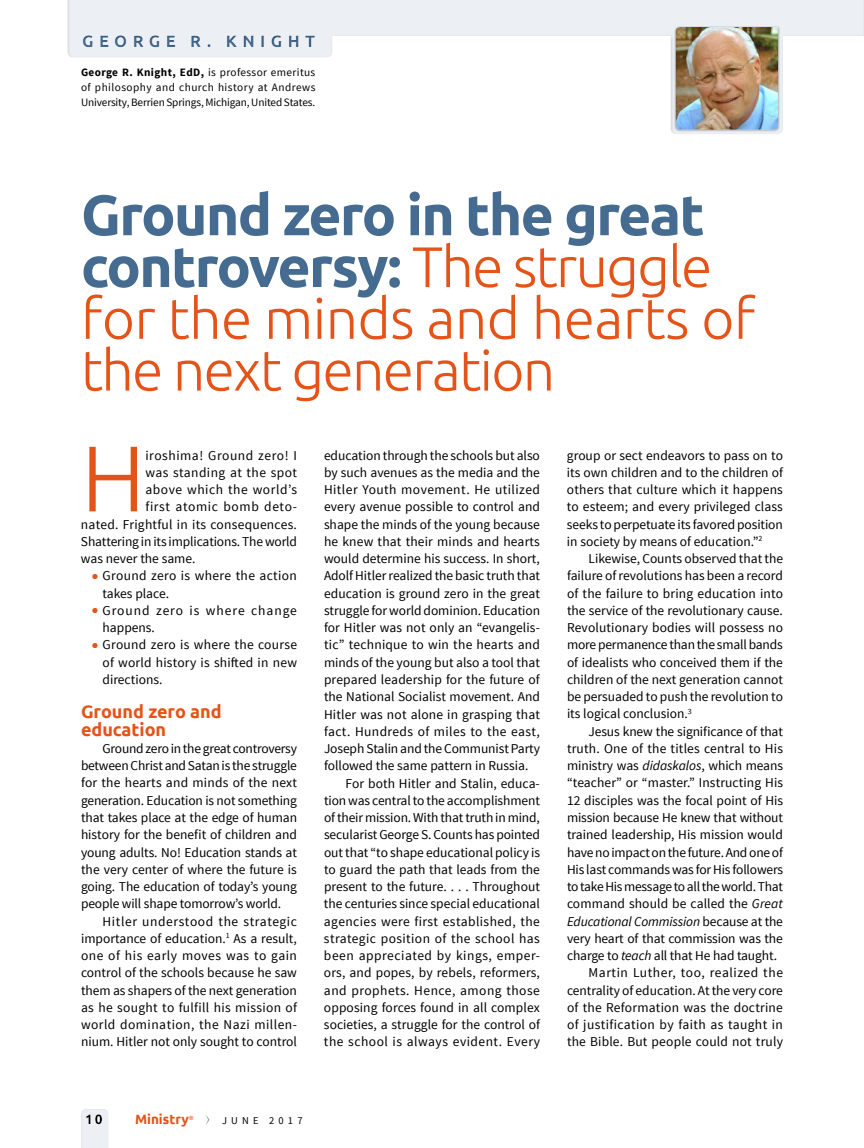
<style>
.page{position:relative;width:864px;height:1148px;background:#fff}
.page>*{position:absolute;margin:0;border:0;box-sizing:border-box;transform-origin:0 0}
.t1{font:300 93px "Ubuntu";color:#e45317}
.t2{font:300 57px/51.8px "Ubuntu";letter-spacing:-.01em;color:#e45317}
.t3{font:700 18px/17.2px "Ubuntu";color:#e45317}
.t4{font:700 16.5px "Ubuntu";letter-spacing:.325em;color:#456b90}
.t5{font:13.5px/17.2px "Source Sans Pro";color:#000;text-align:justify}
.t6{font:13.5px "Source Sans Pro";letter-spacing:.03em;color:#000}
.t7{font:13.5px "Source Sans Pro";letter-spacing:.04em;color:#000}
.t8{font:13.5px "Source Sans Pro";letter-spacing:.035em;color:#000}
.t9{font:13.5px "Source Sans Pro";letter-spacing:.02em;color:#000}
.t10{font:13.5px/17.2px "Source Sans Pro";letter-spacing:.025em;color:#000}
.t11{font:13.5px "Source Sans Pro";letter-spacing:-.02em;color:#000}
.t12{font:italic 13.5px "Source Sans Pro";letter-spacing:-.01em;color:#000}
.t13{font:13.5px/17.2px "Source Sans Pro";letter-spacing:.07em;color:#000}
.t14{font:13.5px "Source Sans Pro";letter-spacing:.05em;color:#000}
.t15{font:700 13.5px "Ubuntu";color:#e45317}
.t16{font:11.25px/15px "Source Sans Pro";letter-spacing:-.01em;color:#000;text-align:justify}
.t17{font:10.5px "Source Sans Pro";letter-spacing:.4em;color:#000}
.s1{font-weight:700}
.s2{font-weight:700;color:#456b90}
.s3{font-family:"Ubuntu";font-weight:700;font-size:18px;color:#e45317}
.s4{font-style:italic}
.s5{font-style:normal}
</style>
<div class="page">
<div style="left:69px;top:1098px;width:57px;height:50px;background:#000;opacity:.1"></div>
<svg style="left:206px;top:1115px;width:3px;height:10px"></svg>
<div style="left:54px;top:0;width:810px;height:134px;background:#000;opacity:.15"></div>
<div style="left:69px;top:24px;width:274px;height:36px;background:#000;opacity:.2"></div>
<div style="left:663px;top:16px;width:130px;height:115px;background:#000;opacity:.15"></div>
<p class="t4" style="left:82px;top:31px;width:235px">GEORGE R. KNIGHT</p>
<p class="t16" style="left:81px;top:65px;width:236px"><span class="s1">George R. Knight, EdD,</span> is professor emeritus of philosophy and church history at Andrews University, Berrien Springs, Michigan, United States.</p>
<h2 class="t2" style="left:81px;top:188px;width:676px"><span class="s2">Ground zero in the great controversy:</span> The struggle for the minds and hearts of the next generation</h2>
<h1 class="t1" style="left:81px;top:422px;width:66px">H</h1>
<p class="t7" style="left:145px;top:447px;width:153px">iroshima! Ground zero! I</p>
<p class="t6" style="left:145px;top:464px;width:153px">was standing at the spot</p>
<p class="t7" style="left:145px;top:481px;width:153px">above which the world’s</p>
<p class="t14" style="left:145px;top:498px;width:153px">first atomic bomb deto-</p>
<p class="t9" style="left:81px;top:516px;width:217px">nated. Frightful in its consequences.</p>
<p class="t5" style="left:81px;top:533px;width:218px">Shattering in its implications. The world</p>
<p class="t5" style="left:81px;top:550px;width:116px">was never the same.</p>
<p class="t10" style="left:103px;top:567px;width:196px;text-indent:-11px"><span class="s3">•</span> Ground zero is where the action takes place.</p>
<p class="t13" style="left:103px;top:602px;width:196px;text-indent:-11px"><span class="s3">•</span> Ground zero is where change happens.</p>
<p class="t5" style="left:103px;top:636px;width:196px;text-indent:-11px"><span class="s3">•</span> Ground zero is where the course of world history is shifted in new directions.</p>
<h3 class="t3" style="left:81px;top:703px;width:142px">Ground zero and education</h3>
<p class="t5" style="left:81px;top:740px;width:218px;text-indent:22px">Ground zero in the great controversy between Christ and Satan is the struggle for the hearts and minds of the next generation. Education is not something that takes place at the edge of human history for the benefit of children and young adults. No! Education stands at the very center of where the future is going. The education of today’s young people will shape tomorrow’s world.</p>
<p class="t5" style="left:81px;top:912px;width:218px;text-indent:22px">Hitler understood the strategic importance of education.<sup>1</sup> As a result, one of his early moves was to gain control of the schools because he saw them as shapers of the next generation as he sought to fulfill his mission of world domination, the Nazi millen&shy;nium. Hitler not only sought to control</p>
<p class="t5" style="left:324px;top:447px;width:217px">education through the schools but also</p>
<p class="t5" style="left:324px;top:464px;width:217px">by such avenues as the media and the</p>
<p class="t8" style="left:324px;top:481px;width:218px">Hitler Youth movement. He utilized</p>
<p class="t5" style="left:324px;top:498px;width:218px">every avenue possible to control and</p>
<p class="t5" style="left:324px;top:516px;width:217px">shape the minds of the young because</p>
<p class="t5" style="left:324px;top:533px;width:217px">he knew that their minds and hearts</p>
<p class="t5" style="left:324px;top:550px;width:217px">would determine his success. In short,</p>
<p class="t5" style="left:324px;top:567px;width:218px">Adolf Hitler realized the basic truth that</p>
<p class="t5" style="left:324px;top:585px;width:218px">education is ground zero in the great</p>
<p class="t5" style="left:324px;top:602px;width:218px">struggle for world dominion. Education</p>
<p class="t5" style="left:324px;top:619px;width:218px">for Hitler was not only an “evangelis-</p>
<p class="t9" style="left:324px;top:636px;width:218px">tic” technique to win the hearts and</p>
<p class="t5" style="left:324px;top:654px;width:217px">minds of the young but also a tool that</p>
<p class="t5" style="left:324px;top:671px;width:217px">prepared leadership for the future of</p>
<p class="t5" style="left:324px;top:688px;width:217px">the National Socialist movement. And</p>
<p class="t5" style="left:324px;top:705px;width:218px">Hitler was not alone in grasping that</p>
<p class="t6" style="left:324px;top:723px;width:217px">fact. Hundreds of miles to the east,</p>
<p class="t5" style="left:324px;top:740px;width:218px">Joseph Stalin and the Communist Party</p>
<p class="t5" style="left:324px;top:757px;width:206px">followed the same pattern in Russia.</p>
<p class="t5" style="left:346px;top:774px;width:196px">For both Hitler and Stalin, educa-</p>
<p class="t5" style="left:324px;top:792px;width:217px">tion was central to the accomplishment</p>
<p class="t5" style="left:324px;top:809px;width:217px">of their mission. With that truth in mind,</p>
<p class="t5" style="left:324px;top:826px;width:217px">secularist George S. Counts has pointed</p>
<p class="t5" style="left:324px;top:843px;width:218px">out that “to shape educational policy is</p>
<p class="t5" style="left:324px;top:861px;width:218px">to guard the path that leads from the</p>
<p class="t5" style="left:324px;top:878px;width:217px">present to the future. . . . Throughout</p>
<p class="t5" style="left:324px;top:895px;width:217px">the centuries since special educational</p>
<p class="t6" style="left:324px;top:912px;width:217px">agencies were first established, the</p>
<p class="t6" style="left:324px;top:930px;width:217px">strategic position of the school has</p>
<p class="t7" style="left:324px;top:947px;width:218px">been appreciated by kings, emper-</p>
<p class="t5" style="left:324px;top:964px;width:217px">ors, and popes, by rebels, reformers,</p>
<p class="t8" style="left:324px;top:981px;width:217px">and prophets. Hence, among those</p>
<p class="t5" style="left:324px;top:999px;width:217px">opposing forces found in all complex</p>
<p class="t5" style="left:324px;top:1016px;width:218px">societies, a struggle for the control of</p>
<p class="t8" style="left:324px;top:1033px;width:218px">the school is always evident. Every</p>
<p class="t15" style="left:135px;top:1111px;width:60px">Ministry<sup>®</sup></p>
<p class="t17" style="left:222px;top:1114px;width:82px">JUNE 2017</p>
<p class="t5" style="left:567px;top:447px;width:217px">group or sect endeavors to pass on to its own children and to the children of others that culture which it happens to esteem; and every privileged class seeks to perpetuate its favored position in society by means of education.”<sup>2</sup></p>
<p class="t5" style="left:567px;top:550px;width:218px;text-indent:22px">Likewise, Counts observed that the failure of revolutions has been a record of the failure to bring education into the service of the revolutionary cause.<br>Revolutionary bodies will possess no more permanence than the small bands of idealists who conceived them if the children of the next generation cannot be persuaded to push the revolution to its logical conclusion.<sup>3</sup></p>
<p class="t5" style="left:589px;top:723px;width:196px">Jesus knew the significance of that</p>
<p class="t5" style="left:567px;top:740px;width:218px">truth. One of the titles central to His</p>
<p class="t5" style="left:567px;top:757px;width:218px">ministry was <span class="s4">didaskalos</span>, which means</p>
<p class="t5" style="left:567px;top:774px;width:218px">“teacher” or “master.” Instructing His</p>
<p class="t5" style="left:567px;top:792px;width:218px">12 disciples was the focal point of His</p>
<p class="t5" style="left:567px;top:809px;width:218px">mission because He knew that without</p>
<p class="t5" style="left:567px;top:826px;width:217px">trained leadership, His mission would</p>
<p class="t5" style="left:567px;top:843px;width:218px">have no impact on the future. And one of</p>
<p class="t5" style="left:567px;top:861px;width:218px">His last commands was for His followers</p>
<p class="t11" style="left:567px;top:878px;width:218px">to take His message to all the world. That</p>
<p class="t5" style="left:567px;top:895px;width:217px">command should be called the <span class="s4">Great</span></p>
<p class="t12" style="left:567px;top:912px;width:218px">Educational Commission <span class="s5">because at the</span></p>
<p class="t5" style="left:567px;top:930px;width:217px">very heart of that commission was the</p>
<p class="t5" style="left:567px;top:947px;width:212px">charge to <span class="s4">teach</span> all that He had taught.</p>
<p class="t7" style="left:589px;top:964px;width:196px">Martin Luther, too, realized the</p>
<p class="t5" style="left:567px;top:981px;width:217px">centrality of education. At the very core</p>
<p class="t5" style="left:567px;top:999px;width:217px">of the Reformation was the doctrine</p>
<p class="t6" style="left:567px;top:1016px;width:217px">of justification by faith as taught in</p>
<p class="t5" style="left:567px;top:1033px;width:218px">the Bible. But people could not truly</p>
</div>
